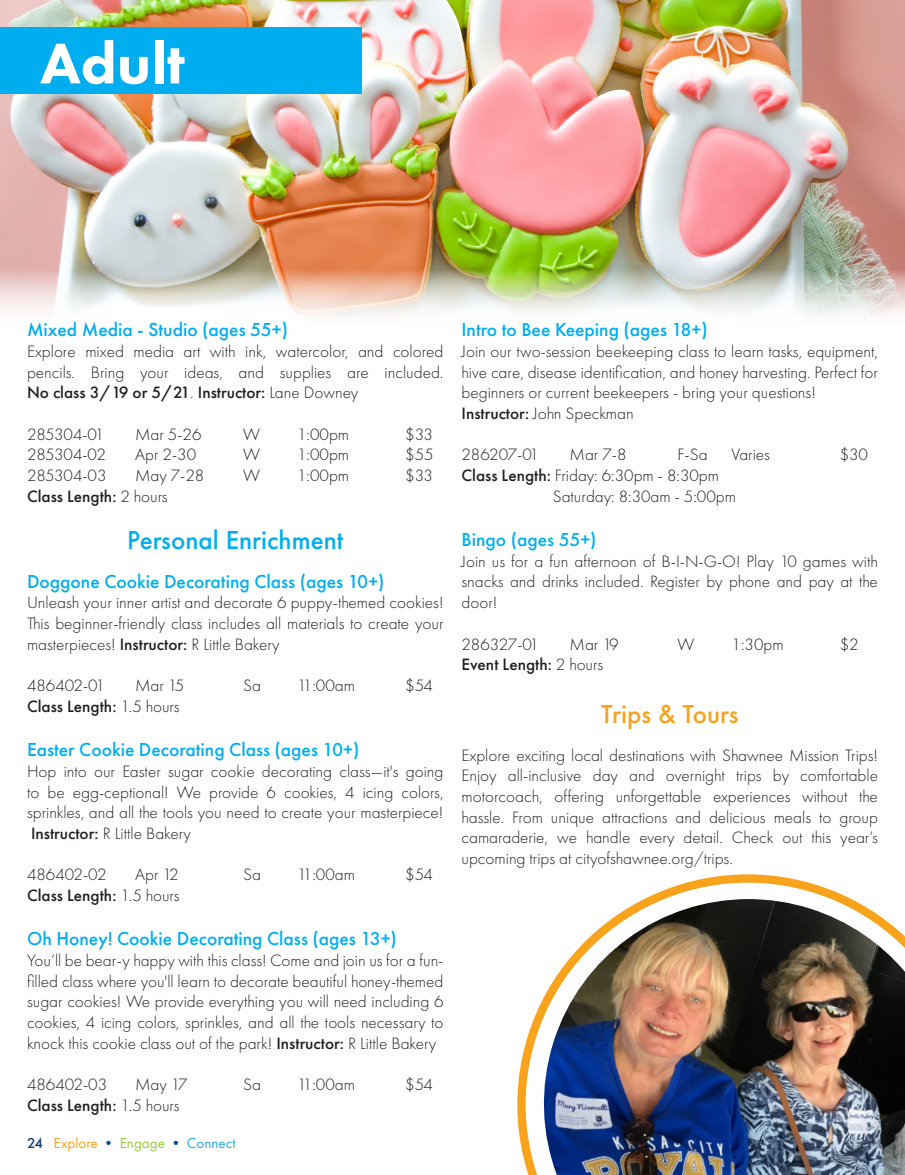
<style>
.page{position:relative;width:905px;height:1175px;background:#fff}
.page>*{position:absolute;margin:0;border:0;box-sizing:border-box;transform-origin:0 0}
.t1{font:800 59.4px "Futura PT";color:#fff}
.t2{font:500 27px "Futura PT";color:#00aeef}
.t3{font:500 27px "Futura PT";color:#f9a21c}
.t4{font:500 19.5px "Futura PT";color:#00aeef}
.t5{font:300 17.1px/20.7px "Futura PT";color:#231f20;text-align:justify}
.t6{font:500 17.1px "Futura PT";color:#231f20}
.t7{font:300 17.1px "Futura PT";letter-spacing:-.02em;color:#231f20}
.t8{font:15px "Futura PT";color:#f9a21f}
.s1{font-weight:500}
.s2{font-weight:300}
.s3{font-weight:500;color:#153c6c}
.s4{color:#004a8d}
.s5{color:#99ca3b}
.s6{color:#29abe2}
</style>
<div class="page">
<img style="left:0;top:0;width:904px;height:317px">
<div style="left:0;top:27px;width:362px;height:67px;background:#00aeef"></div>
<svg style="left:517px;top:874px;width:334px;height:300px"></svg>
<img style="left:539px;top:899px;width:365px;height:275px">
<p class="t1" style="left:40px;top:26px;width:146px">Adult</p>
<p class="t4" style="left:27px;top:318px;width:262px">Mixed Media - Studio (ages 55+)</p>
<p class="t5" style="left:27px;top:341px;width:418px">Explore mixed media art with ink, watercolor, and colored pencils. Bring your ideas, and supplies are included.<br><span class="s1">No class 3/19 or 5/21</span>. <span class="s1">Instructor:</span> Lane Downey</p>
<p class="t7" style="left:27px;top:424px;width:79px">285304-01</p>
<p class="t5" style="left:135px;top:424px;width:68px">Mar 5-26</p>
<p class="t5" style="left:243px;top:424px;width:18px">W</p>
<p class="t5" style="left:297px;top:424px;width:53px">1:00pm</p>
<p class="t5" style="left:405px;top:424px;width:29px">$33</p>
<p class="t7" style="left:27px;top:445px;width:80px">285304-02</p>
<p class="t5" style="left:135px;top:444px;width:63px">Apr 2-30</p>
<p class="t5" style="left:243px;top:444px;width:18px">W</p>
<p class="t5" style="left:297px;top:444px;width:53px">1:00pm</p>
<p class="t5" style="left:405px;top:444px;width:30px">$55</p>
<p class="t5" style="left:27px;top:465px;width:81px">285304-03</p>
<p class="t5" style="left:135px;top:465px;width:71px">May 7-28</p>
<p class="t5" style="left:243px;top:465px;width:18px">W</p>
<p class="t5" style="left:297px;top:465px;width:53px">1:00pm</p>
<p class="t5" style="left:405px;top:465px;width:29px">$33</p>
<p class="t6" style="left:27px;top:486px;width:142px">Class Length: <span class="s2">2 hours</span></p>
<p class="t2" style="left:127px;top:524px;width:218px">Personal Enrichment</p>
<p class="t4" style="left:27px;top:569px;width:359px">Doggone Cookie Decorating Class (ages 10+)</p>
<p class="t5" style="left:27px;top:592px;width:418px">Unleash your inner artist and decorate 6 puppy-themed cookies!<br>This beginner-friendly class includes all materials to create your masterpieces! <span class="s1">Instructor:</span> R Little Bakery</p>
<p class="t5" style="left:27px;top:675px;width:79px">486402-01</p>
<p class="t5" style="left:135px;top:675px;width:51px">Mar 15</p>
<p class="t5" style="left:243px;top:675px;width:19px">Sa</p>
<p class="t5" style="left:297px;top:675px;width:59px">11:00am</p>
<p class="t5" style="left:405px;top:675px;width:29px">$54</p>
<p class="t6" style="left:27px;top:696px;width:154px">Class Length: <span class="s2">1.5 hours</span></p>
<p class="t4" style="left:27px;top:738px;width:334px">Easter Cookie Decorating Class (ages 10+)</p>
<p class="t5" style="left:27px;top:761px;width:418px">Hop into our Easter sugar cookie decorating class—it's going to be egg-ceptional! We provide 6 cookies, 4 icing colors, sprinkles, and all the tools you need to create your masterpiece!<br><span class="s1">Instructor:</span> R Little Bakery</p>
<p class="t5" style="left:27px;top:864px;width:81px">486402-02</p>
<p class="t5" style="left:135px;top:864px;width:45px">Apr 12</p>
<p class="t5" style="left:243px;top:864px;width:19px">Sa</p>
<p class="t5" style="left:297px;top:864px;width:59px">11:00am</p>
<p class="t5" style="left:405px;top:864px;width:29px">$54</p>
<p class="t6" style="left:27px;top:885px;width:154px">Class Length: <span class="s2">1.5 hours</span></p>
<p class="t4" style="left:27px;top:927px;width:371px">Oh Honey! Cookie Decorating Class (ages 13+)</p>
<p class="t5" style="left:27px;top:950px;width:418px">You’ll be bear-y happy with this class! Come and join us for a fun&shy;filled class where you'll learn to decorate beautiful honey-themed sugar cookies! We provide everything you will need including 6 cookies, 4 icing colors, sprinkles, and all the tools necessary to knock this cookie class out of the park! <span class="s1">Instructor:</span> R Little Bakery</p>
<p class="t5" style="left:27px;top:1074px;width:82px">486402-03</p>
<p class="t5" style="left:135px;top:1074px;width:54px">May 17</p>
<p class="t5" style="left:243px;top:1074px;width:19px">Sa</p>
<p class="t5" style="left:297px;top:1074px;width:59px">11:00am</p>
<p class="t5" style="left:405px;top:1074px;width:29px">$54</p>
<p class="t6" style="left:27px;top:1094px;width:154px">Class Length: <span class="s2">1.5 hours</span></p>
<p class="t8" style="left:27px;top:1134px;width:210px"><span class="s3">24</span> Explore <span class="s4">•</span> <span class="s5">Engage</span> <span class="s4">•</span> <span class="s6">Connect</span></p>
<p class="t4" style="left:461px;top:318px;width:248px">Intro to Bee Keeping (ages 18+)</p>
<p class="t5" style="left:461px;top:341px;width:418px">Join our two-session beekeeping class to learn tasks, equipment, hive care, disease identification, and honey harvesting. Perfect for beginners or current beekeepers - bring your questions!</p>
<p class="t5" style="left:461px;top:403px;width:174px"><span class="s1">Instructor:</span> John Speckman</p>
<p class="t5" style="left:461px;top:444px;width:79px">286207-01</p>
<p class="t5" style="left:569px;top:444px;width:58px">Mar 7-8</p>
<p class="t5" style="left:677px;top:444px;width:31px">F-Sa</p>
<p class="t5" style="left:731px;top:444px;width:40px">Varies</p>
<p class="t5" style="left:839px;top:444px;width:30px">$30</p>
<p class="t5" style="left:461px;top:465px;width:259px"><span class="s1">Class Length:</span> Friday: 6:30pm - 8:30pm</p>
<p class="t5" style="left:553px;top:486px;width:185px">Saturday: 8:30am - 5:00pm</p>
<p class="t4" style="left:461px;top:528px;width:136px">Bingo (ages 55+)</p>
<p class="t5" style="left:461px;top:551px;width:418px">Join us for a fun afternoon of B-I-N-G-O! Play 10 games with snacks and drinks included. Register by phone and pay at the door!</p>
<p class="t5" style="left:461px;top:633px;width:79px">286327-01</p>
<p class="t5" style="left:569px;top:633px;width:51px">Mar 19</p>
<p class="t5" style="left:677px;top:633px;width:18px">W</p>
<p class="t5" style="left:731px;top:633px;width:53px">1:30pm</p>
<p class="t5" style="left:839px;top:633px;width:20px">$2</p>
<p class="t6" style="left:461px;top:654px;width:143px">Event Length: <span class="s2">2 hours</span></p>
<p class="t3" style="left:601px;top:698px;width:139px">Trips &amp; Tours</p>
<p class="t5" style="left:461px;top:744px;width:418px">Explore exciting local destinations with Shawnee Mission Trips!<br>Enjoy all-inclusive day and overnight trips by comfortable motorcoach, offering unforgettable experiences without the hassle. From unique attractions and delicious meals to group camaraderie, we handle every detail. Check out this year’s upcoming trips at cityofshawnee.org/trips.</p>
</div>
